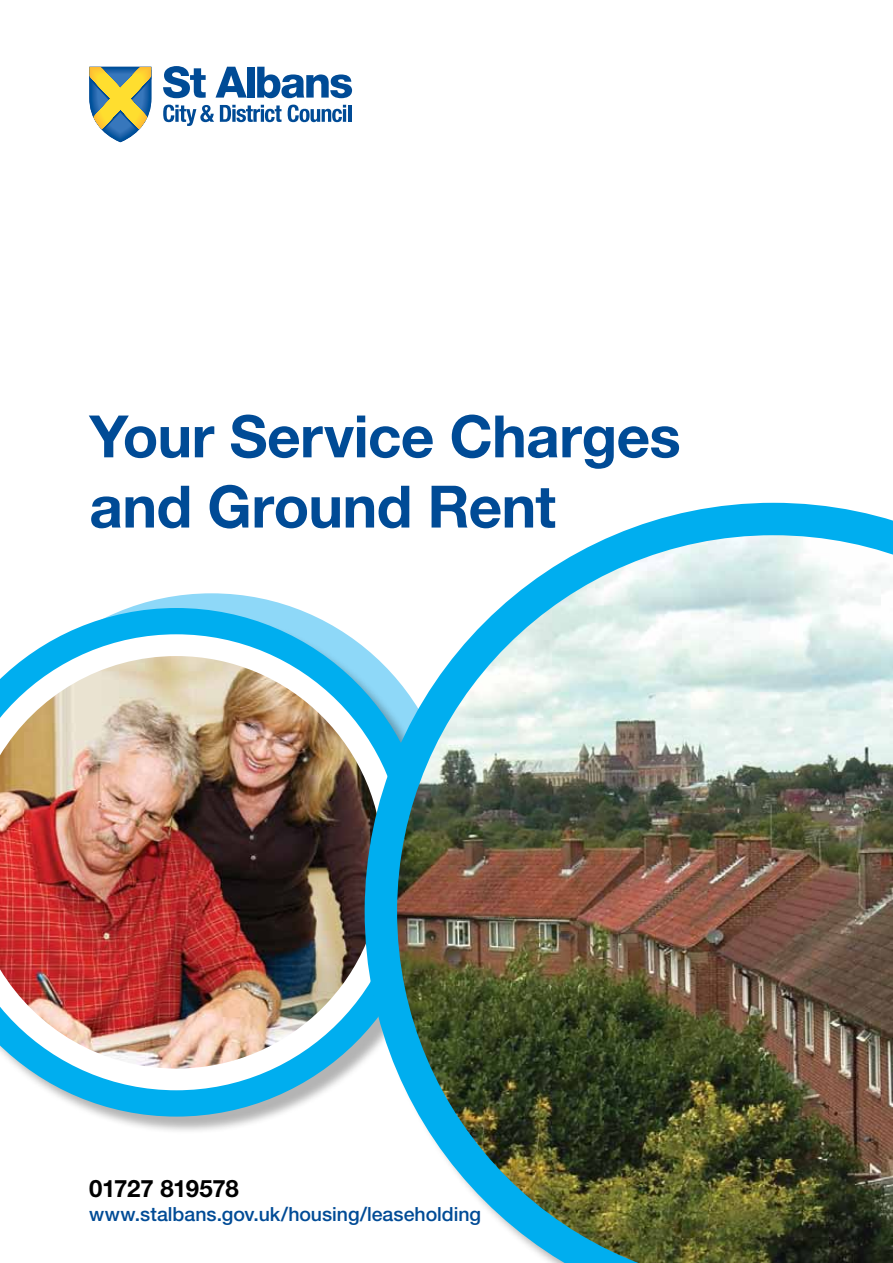
<style>
.page{position:relative;width:893px;height:1263px;background:#fff}
.page>*{position:absolute;margin:0;border:0;box-sizing:border-box;transform-origin:0 0}
.t1{font:700 58.5px/70.2px "Helvetica Neue LT Std";letter-spacing:-.01em;color:#004b96}
.t2{font:700 24px "Helvetica Neue LT Std";letter-spacing:-.01em;color:#000}
.t3{font:500 19.5px "Helvetica Neue LT Std";color:#004b96}
</style>
<div class="page">
<svg style="left:89px;top:67px;width:62px;height:75px"></svg>
<svg style="left:163px;top:66px;width:43px;height:32px"></svg>
<svg style="left:216px;top:67px;width:31px;height:31px"></svg>
<div style="left:247px;top:67px;width:7px;height:31px;background:#004b96"></div>
<svg style="left:257px;top:67px;width:95px;height:31px"></svg>
<svg style="left:163px;top:105px;width:51px;height:21px"></svg>
<svg style="left:220px;top:105px;width:62px;height:17px"></svg>
<svg style="left:288px;top:105px;width:58px;height:17px"></svg>
<hr style="left:348px;top:105px;width:3px;height:17px;background:#004b96">
<svg style="left:128px;top:593px;width:167px;height:15px;fill:#8ed8f8"></svg>
<div style="left:0;top:610px;width:449px;height:525px;background:#000;opacity:.3"></div>
<svg style="left:0;top:608px;width:365px;height:508px"></svg>
<img style="left:0;top:656px;width:365px;height:412px">
<img style="left:365px;top:503px;width:528px;height:760px">
<h1 class="t1" style="left:89px;top:400px;width:593px">Your Service Charges and Ground Rent</h1>
<p class="t2" style="left:89px;top:1174px;width:151px">01727 819578</p>
<p class="t3" style="left:89px;top:1202px;width:393px">www.stalbans.gov.uk/housing/leaseholding</p>
</div>
